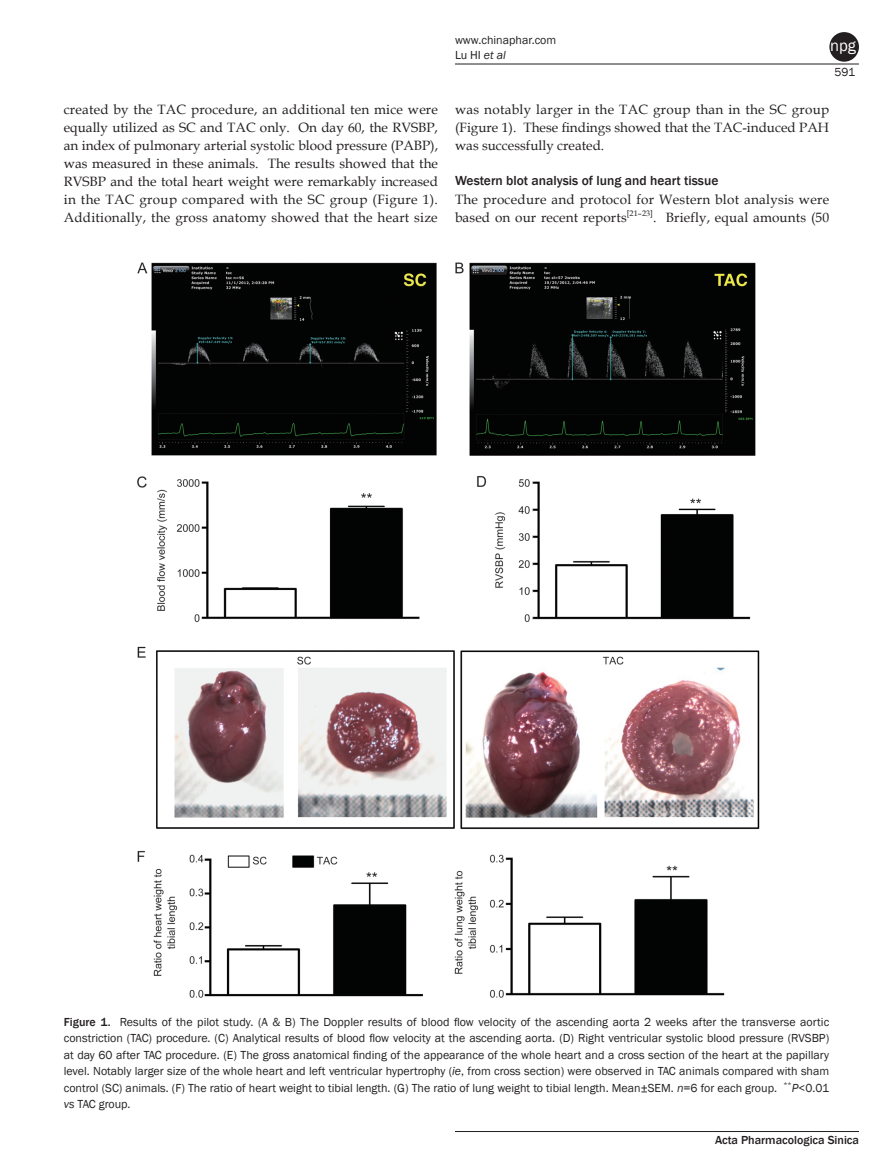
<style>
.page{position:relative;width:893px;height:1170px;background:#fff}
.page>*{position:absolute;margin:0;border:0;box-sizing:border-box;transform-origin:0 0}
.t1{font:16.5px "Franklin Gothic";color:#fff}
.无段头空英文正文{font:13.5px/18px "Book Antiqua";letter-spacing:.015em;color:#231f20;text-align:justify}
.二级标题{font:500 13.5px "Franklin Gothic";color:#231f20}
.图表注{font:12px/16.5px "Franklin Gothic";color:#231f20}
.t2{font:500 12px "Franklin Gothic";color:#231f20}
.书眉{font:12px "Franklin Gothic";color:#231f20}
.s1{font-style:italic}
.s2{font-weight:500}
</style>
<div class="page">
<hr style="left:455px;top:64px;width:404px;height:1px;background:#231f20">
<hr style="left:455px;top:1131px;width:404px;height:1px;background:#231f20">
<div style="left:829px;top:32px;width:30px;height:30px;background:#231f20;border-radius:50%"></div>
<img style="left:137px;top:262px;width:623px;height:736px">
<p class="图表注" style="left:455px;top:32px;width:103px;line-height:15px">www.chinaphar.com<br>Lu HI <span class="s1">et al</span></p>
<h1 class="t1" style="left:830px;top:35px;width:27px">npg</h1>
<p class="书眉" style="left:834px;top:64px;width:22px">591</p>
<p class="无段头空英文正文" style="left:64px;top:100px;width:376px">created by the TAC procedure, an additional ten mice were equally utilized as SC and TAC only. On day 60, the RVSBP, an index of pulmonary arterial systolic blood pressure (PABP), was measured in these animals. The results showed that the RVSBP and the total heart weight were remarkably increased in the TAC group compared with the SC group (Figure 1).<br>Additionally, the gross anatomy showed that the heart size</p>
<p class="无段头空英文正文" style="left:455px;top:100px;width:376px">was notably larger in the TAC group than in the SC group (Figure 1). These findings showed that the TAC-induced PAH was successfully created.</p>
<p class="二级标题" style="left:455px;top:172px;width:265px">Western blot analysis of lung and heart tissue</p>
<p class="无段头空英文正文" style="left:455px;top:190px;width:376px">The procedure and protocol for Western blot analysis were based on our recent reports<sup>[21–23]</sup>. Briefly, equal amounts (50</p>
<p class="图表注" style="left:64px;top:1013px;width:767px;text-align:justify"><span class="s2">Figure 1.</span> Results of the pilot study. (A &amp; B) The Doppler results of blood flow velocity of the ascending aorta 2 weeks after the transverse aortic constriction (TAC) procedure. (C) Analytical results of blood flow velocity at the ascending aorta. (D) Right ventricular systolic blood pressure (RVSBP) at day 60 after TAC procedure. (E) The gross anatomical finding of the appearance of the whole heart and a cross section of the heart at the papillary level. Notably larger size of the whole heart and left ventricular hypertrophy (<span class="s1">ie</span>, from cross section) were observed in TAC animals compared with sham control (SC) animals. (F) The ratio of heart weight to tibial length. (G) The ratio of lung weight to tibial length. Mean±SEM. <span class="s1">n</span>=6 for each group. <sup>**</sup><span class="s1">P</span>&lt;0.01 <span class="s1">vs</span> TAC group.</p>
<p class="t2" style="left:715px;top:1132px;width:145px">Acta Pharmacologica Sinica</p>
</div>
